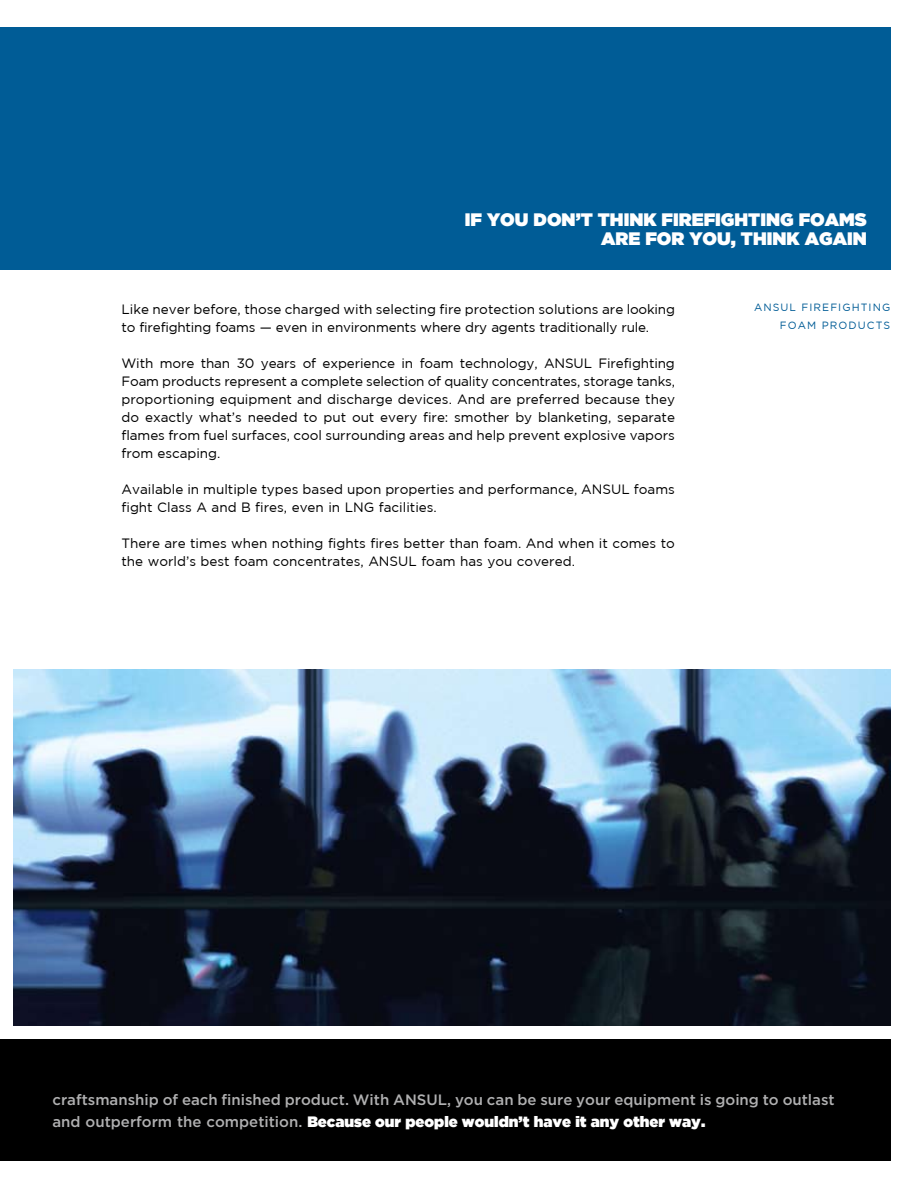
<style>
.page{position:relative;width:918px;height:1188px;background:#fff}
.page>*{position:absolute;margin:0;border:0;box-sizing:border-box;transform-origin:0 0}
.t1{font:900 18px/19.5px "Gotham";color:#fff;text-align:right}
.t2{font:500 15px/22.5px "Gotham";color:#b0b0b1}
.t3{font:13.5px/18px "Gotham";color:#000}
.t4{font:10.5px/18px "Gotham";letter-spacing:.1em;color:#005c96;text-align:right}
.s1{font-weight:900;color:#fff}
</style>
<div class="page">
<img style="left:14px;top:669px;width:877px;height:357px">
<div style="left:0;top:27px;width:891px;height:243px;background:#005c96"></div>
<div style="left:0;top:1040px;width:891px;height:121px;background:#000"></div>
<h1 class="t1" style="left:465px;top:209px;width:404px">IF YOU DON’T THINK FIREFIGHTING FOAMS<br>ARE FOR YOU, THINK AGAIN</h1>
<p class="t3" style="left:122px;top:300px;width:555px">Like never before, those charged with selecting fire protection solutions are looking to firefighting foams — even in environments where dry agents traditionally rule.</p>
<p class="t3" style="left:122px;top:354px;width:555px;text-align:justify">With more than 30 years of experience in foam technology, ANSUL Firefighting Foam products represent a complete selection of quality concentrates, storage tanks, proportioning equipment and discharge devices. And are preferred because they do exactly what’s needed to put out every fire: smother by blanketing, separate flames from fuel surfaces, cool surrounding areas and help prevent explosive vapors from escaping.</p>
<p class="t3" style="left:122px;top:480px;width:555px">Available in multiple types based upon properties and performance, ANSUL foams fight Class A and B fires, even in LNG facilities.</p>
<p class="t3" style="left:122px;top:534px;width:555px">There are times when nothing fights fires better than foam. And when it comes to the world’s best foam concentrates, ANSUL foam has you covered.</p>
<p class="t4" style="left:754px;top:298px;width:138px">ANSUL FIREFIGHTING<br>FOAM PRODUCTS</p>
<p class="t2" style="left:52px;top:1088px;width:784px">craftsmanship of each finished product. With ANSUL, you can be sure your equipment is going to outlast and outperform the competition. <span class="s1">Because our people wouldn’t have it any other way.</span></p>
</div>
